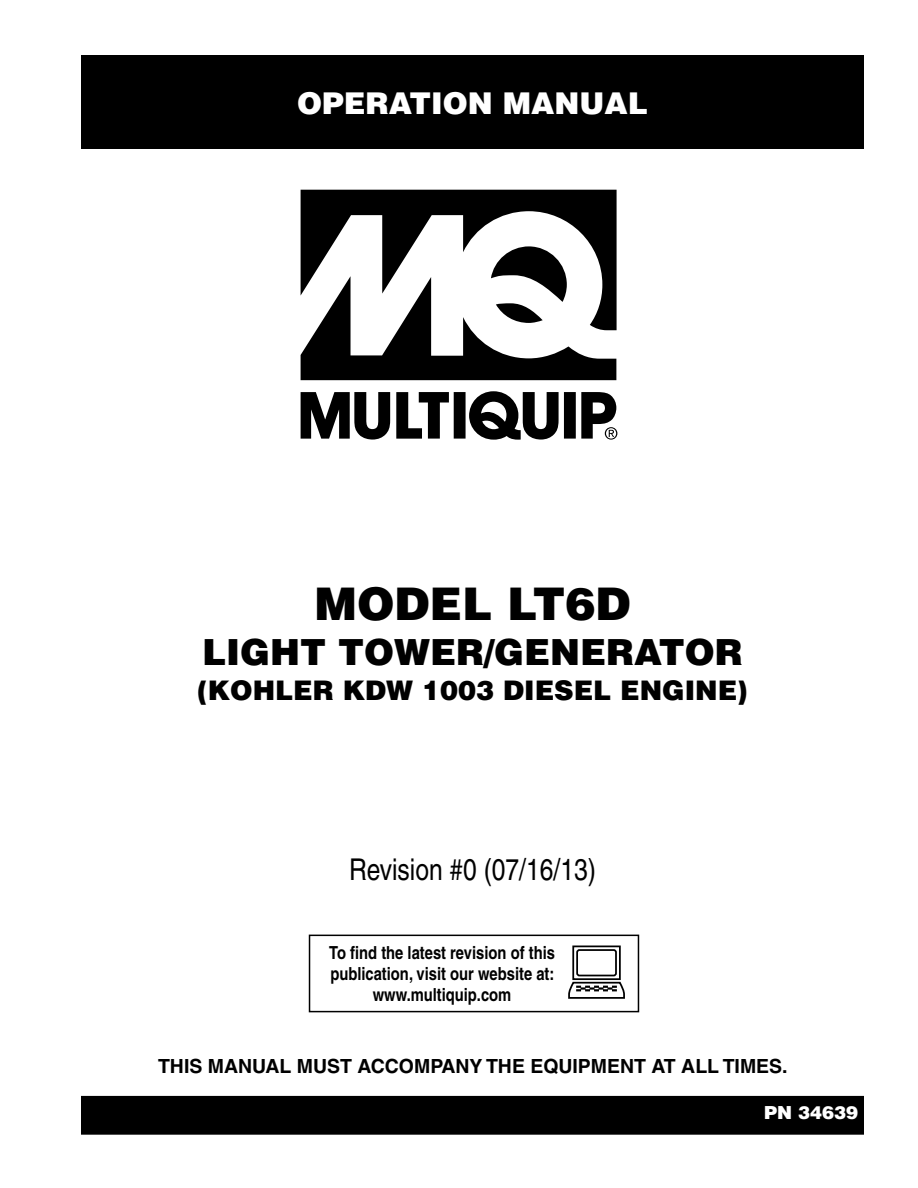
<style>
.page{position:relative;width:918px;height:1188px;background:#fff}
.page>*{position:absolute;margin:0;border:0;box-sizing:border-box;transform-origin:0 0}
.t1{font:900 45px "Helvetica";color:#000}
.t2{font:900 36px "Helvetica";color:#000}
.t3{font:condensed 30px "Helvetica";color:#000}
.t4{font:900 30px "Helvetica";color:#fff}
.t5{font:900 27px "Helvetica";color:#000}
.t6{font:700 19.5px "Helvetica";color:#000}
.t7{font:700 condensed 18px/20.7px "Helvetica";color:#000;text-align:center}
.t8{font:900 18px "Helvetica";color:#fff}
</style>
<div class="page">
<div style="left:81px;top:55px;width:783px;height:93px;background:#000"></div>
<svg style="left:301px;top:190px;width:316px;height:250px"></svg>
<div style="left:309px;top:935px;width:330px;height:77px;border:2px solid #000"></div>
<svg style="left:568px;top:945px;width:57px;height:54px"></svg>
<div style="left:82px;top:1097px;width:781px;height:37px;background:#000"></div>
<div style="left:81px;top:1096px;width:783px;height:39px;border:2px solid #000"></div>
<h3 class="t4" style="left:297px;top:83px;width:352px">OPERATION MANUAL</h3>
<h1 class="t1" style="left:315px;top:575px;width:317px">MODEL LT6D</h1>
<h2 class="t2" style="left:202px;top:628px;width:542px">LIGHT TOWER/GENERATOR</h2>
<h3 class="t5" style="left:197px;top:672px;width:98px">(KOHLER</h3>
<h3 class="t5" style="left:343px;top:672px;width:360px">KDW 1003 DIESEL ENGINE</h3>
<h3 class="t5" style="left:737px;top:672px;width:12px">)</h3>
<h3 class="t3" style="left:349px;top:852px;width:248px">Revision #0 (07/16/13)</h3>
<p class="t7" style="left:329px;top:942px;width:227px">To find the latest revision of this publication, visit our website at: www.multiquip.com</p>
<p class="t6" style="left:158px;top:1054px;width:631px">THIS MANUAL MUST ACCOMPANY THE EQUIPMENT AT ALL TIMES.</p>
<p class="t8" style="left:764px;top:1101px;width:96px">PN 34639</p>
</div>
